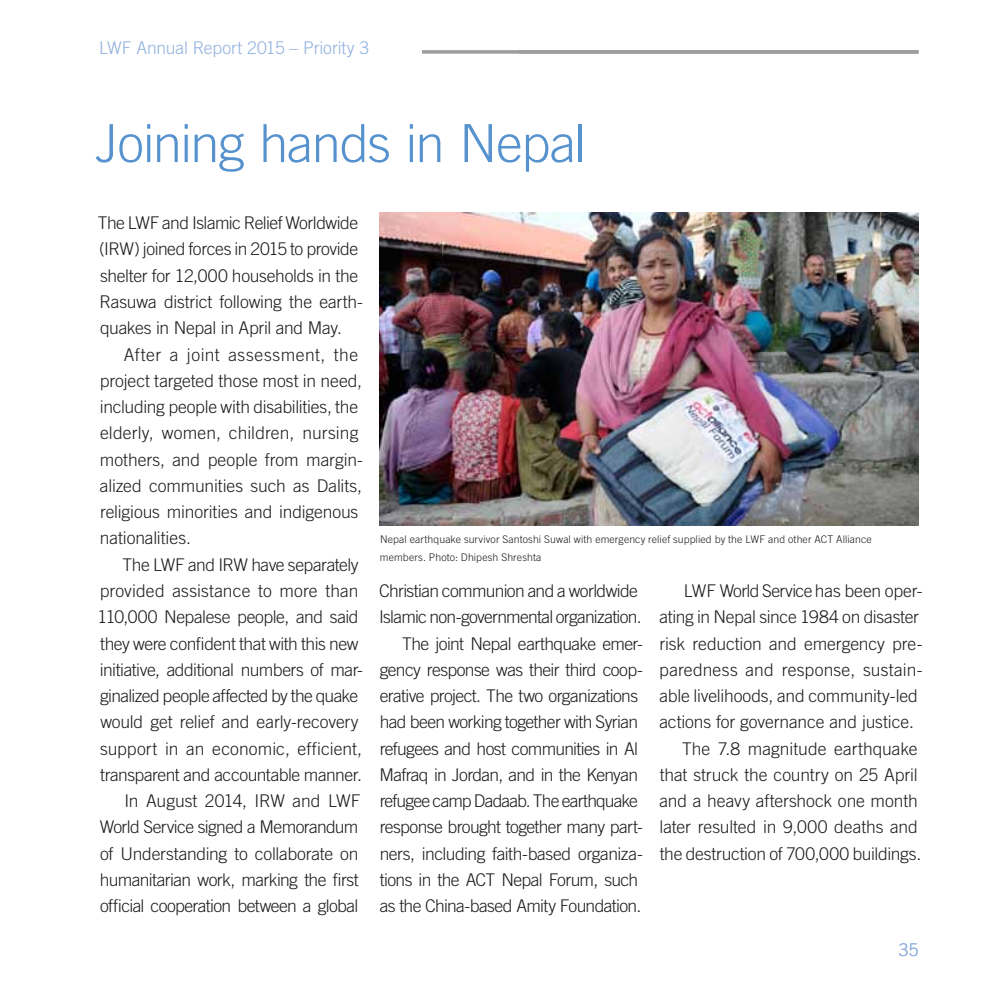
<style>
.page{position:relative;width:993px;height:993px;background:#fff}
.page>*{position:absolute;margin:0;border:0;box-sizing:border-box;transform-origin:0 0}
.t1{font:300 52.5px "Trade Gothic LT Std";letter-spacing:-.03em;color:#5692ce}
.t2{font:300 17.5px/26.2px "Trade Gothic LT Std";letter-spacing:-.02em;color:#1d1d1b}
.t3{font:300 17.5px "Trade Gothic LT Std";letter-spacing:-.005em;color:#91b1de}
.t4{font:300 17.5px "Trade Gothic LT Std";letter-spacing:.01em;color:#1d1d1b}
.t5{font:300 17.5px "Trade Gothic LT Std";color:#1d1d1b}
.t6{font:300 10.5px/17.5px "Trade Gothic LT Std";letter-spacing:.01em;color:#1d1d1b}
</style>
<div class="page">
<svg style="left:422px;top:50px;width:96px;height:4px"></svg>
<hr style="left:518px;top:50px;width:400px;height:4px;background:#9d9d9c">
<img style="left:379px;top:213px;width:539px;height:312px">
<p class="t3" style="left:99px;top:37px;width:271px">LWF Annual Report 2015 – Priority 3</p>
<h1 class="t1" style="left:96px;top:112px;width:492px">Joining hands in Nepal</h1>
<p class="t2" style="left:98px;top:209px;width:267px">The LWF and Islamic Relief Worldwide (IRW) joined forces in 2015 to provide shelter for 12,000 households in the Rasuwa district following the earth&shy;quakes in Nepal in April and May.</p>
<p class="t2" style="left:100px;top:341px;width:265px;text-indent:24px">After a joint assessment, the project targeted those most in need, including people with disabilities, the elderly, women, children, nursing mothers, and people from margin&shy;alized communities such as Dalits, religious minorities and indigenous nationalities.</p>
<p class="t2" style="left:97px;top:551px;width:267px;text-align:right">The LWF and IRW have separately provided assistance to more than 110,000 Nepalese people, and said they were confident that with this new initiative, additional numbers of mar&shy;ginalized people affected by the quake would get relief and early-recovery support in an economic, efficient, transparent and accountable manner.<br>In August 2014, IRW and LWF World Service signed a Memorandum of Understanding to collaborate on humanitarian work, marking the first official cooperation between a global</p>
<p class="t6" style="left:380px;top:530px;width:493px">Nepal earthquake survivor Santoshi Suwal with emergency relief supplied by the LWF and other ACT Alliance members. Photo: Dhipesh Shreshta</p>
<p class="t2" style="left:379px;top:577px;width:265px;text-align:right">Christian communion and a worldwide Islamic non-governmental organization.<br>The joint Nepal earthquake emer&shy;gency response was their third coop&shy;erative project. The two organizations had been working together with Syrian refugees and host communities in Al Mafraq in Jordan, and in the Kenyan refugee camp Dadaab. The earthquake response brought together many part&shy;ners, including faith-based organiza&shy;tions in the ACT Nepal Forum, such as the China-based Amity Foundation.</p>
<p class="t2" style="left:683px;top:577px;width:240px">LWF World Service has been oper-</p>
<p class="t2" style="left:659px;top:603px;width:261px">ating in Nepal since 1984 on disaster</p>
<p class="t2" style="left:659px;top:629px;width:264px">risk reduction and emergency pre-</p>
<p class="t4" style="left:659px;top:659px;width:265px">paredness and response, sustain-</p>
<p class="t2" style="left:659px;top:682px;width:260px">able livelihoods, and community-led</p>
<p class="t2" style="left:659px;top:708px;width:256px">actions for governance and justice.</p>
<p class="t5" style="left:681px;top:737px;width:237px">The 7.8 magnitude earthquake</p>
<p class="t2" style="left:659px;top:761px;width:259px">that struck the country on 25 April</p>
<p class="t2" style="left:659px;top:787px;width:260px">and a heavy aftershock one month</p>
<p class="t2" style="left:659px;top:813px;width:260px">later resulted in 9,000 deaths and</p>
<p class="t2" style="left:659px;top:839px;width:263px">the destruction of 700,000 buildings.</p>
<p class="t3" style="left:898px;top:939px;width:21px">35</p>
</div>
